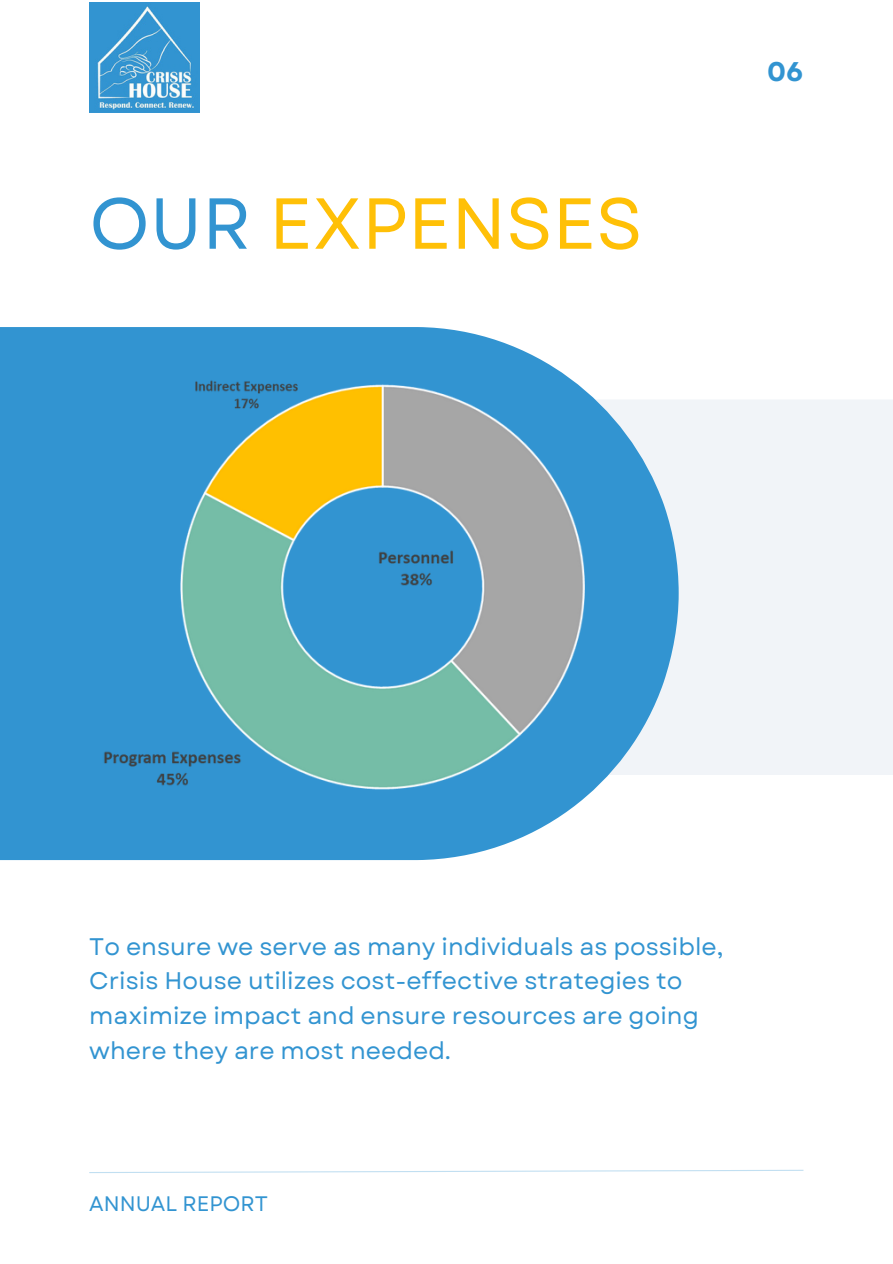
<style>
.page{position:relative;width:893px;height:1264px;background:#fff}
.page>*{position:absolute;margin:0;border:0;box-sizing:border-box;transform-origin:0 0}
.t1{font:72px "Garet";color:#ffc007}
.t2{font:700 27px "Garet";color:#3294d1}
.t3{font:24px/34.8px "Garet";color:#3294d1}
.t4{font:21px "Garet";color:#3294d1}
.s1{color:#3294d1}
</style>
<div class="page">
<div style="left:742px;top:400px;width:150px;height:375px;background:#f1f4f8"></div>
<svg style="left:0;top:327px;width:561px;height:533px;background:#449dd5"></svg>
<svg style="left:89px;top:1169px;width:715px;height:4px"></svg>
<img style="left:89px;top:2px;width:110px;height:111px">
<img style="left:7px;top:354px;width:735px;height:462px">
<p class="t1" style="left:89px;top:172px;width:555px"><span class="s1">OUR</span> EXPENSES</p>
<p class="t2" style="left:767px;top:52px;width:38px">06</p>
<p class="t3" style="left:89px;top:928px;width:635px">To ensure we serve as many individuals as possible, Crisis House utilizes cost-effective strategies to maximize impact and ensure resources are going where they are most needed.</p>
<p class="t4" style="left:89px;top:1188px;width:180px">ANNUAL REPORT</p>
</div>
